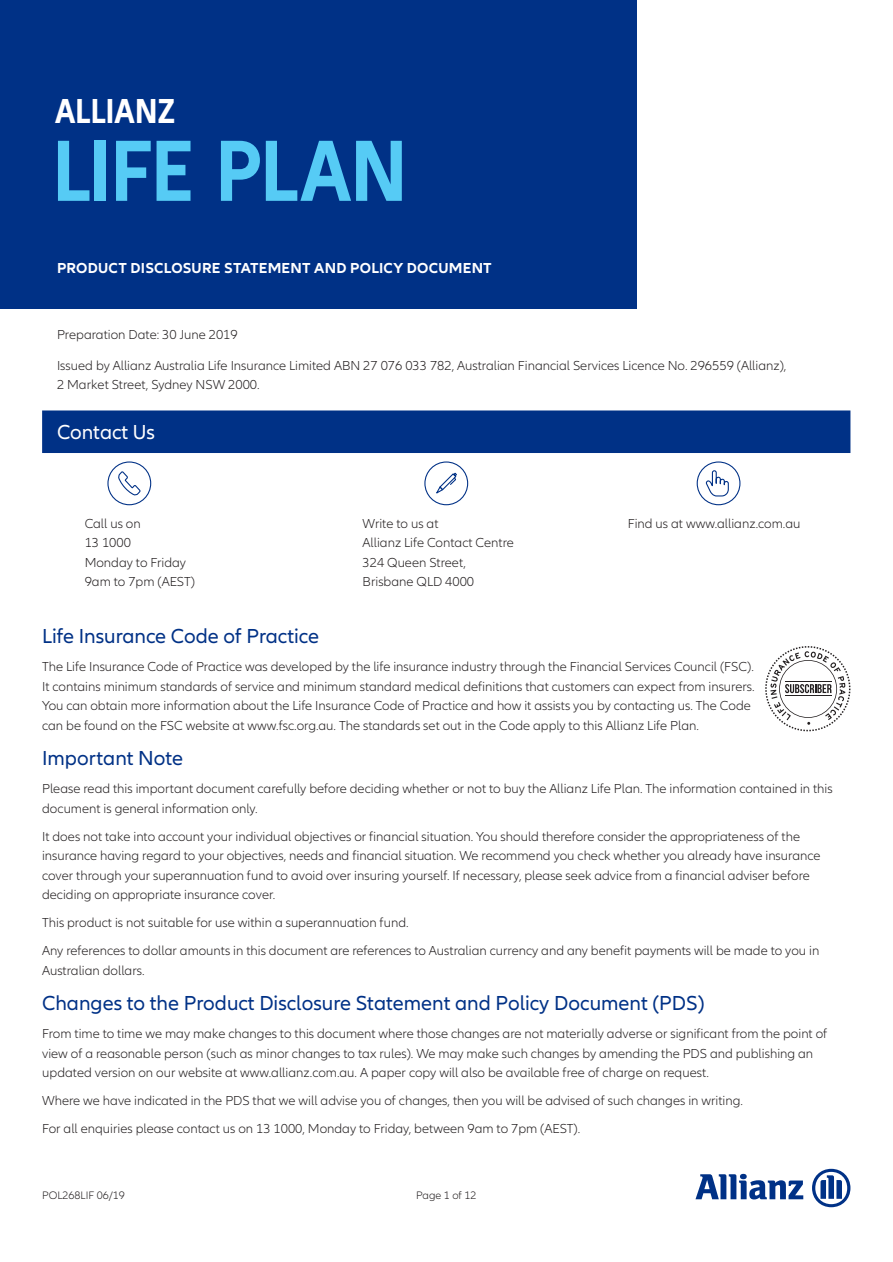
<style>
.page{position:relative;width:893px;height:1262px;background:#fff}
.page>*{position:absolute;margin:0;border:0;box-sizing:border-box;transform-origin:0 0}
.t1{font:700 condensed 90px "Allianz Neo";letter-spacing:-.005em;color:#56cbf5}
.t2{font:700 condensed 36px "Allianz Neo";letter-spacing:.005em;color:#fff}
.t3{font:21px "Allianz Neo";color:#003186}
.t4{font:21px "Allianz Neo";color:#fff}
.t5{font:700 15px "Allianz Neo";letter-spacing:.015em;color:#fff}
.t6{font:300 13.5px/19.5px "Allianz Neo";color:#231f20}
.t7{font:300 11.25px "Allianz Neo";color:#231f20}
</style>
<div class="page">
<div style="left:42px;top:410px;width:808px;height:43px;background:#003186"></div>
<div style="left:107px;top:461px;width:44px;height:44px;border:1px solid #003186;border-radius:50%"></div>
<svg style="left:118px;top:471px;width:23px;height:24px"></svg>
<div style="left:424px;top:461px;width:44px;height:44px;border:1px solid #003186;border-radius:50%"></div>
<svg style="left:436px;top:472px;width:21px;height:22px"></svg>
<div style="left:696px;top:461px;width:44px;height:44px;border:1px solid #003186;border-radius:50%"></div>
<svg style="left:705px;top:470px;width:24px;height:27px"></svg>
<svg style="left:695px;top:1174px;width:108px;height:25px"></svg>
<svg style="left:812px;top:1168px;width:38px;height:39px"></svg>
<svg style="left:765px;top:646px;width:85px;height:85px"></svg>
<div style="left:0;top:0;width:636px;height:309px;background:#003186"></div>
<h2 class="t2" style="left:55px;top:90px;width:122px">ALLIANZ</h2>
<h1 class="t1" style="left:53px;top:119px;width:355px">LIFE PLAN</h1>
<p class="t5" style="left:57px;top:259px;width:436px">PRODUCT DISCLOSURE STATEMENT AND POLICY DOCUMENT</p>
<p class="t6" style="left:57px;top:325px;width:182px">Preparation Date: 30 June 2019</p>
<p class="t6" style="left:57px;top:356px;width:730px">Issued by Allianz Australia Life Insurance Limited ABN 27 076 033 782, Australian Financial Services Licence No. 296559 (Allianz),<br>2 Market Street, Sydney NSW 2000.</p>
<h3 class="t4" style="left:57px;top:419px;width:100px">Contact Us</h3>
<p class="t6" style="left:85px;top:514px;width:112px">Call us on<br>13 1000<br>Monday to Friday<br>9am to 7pm (AEST)</p>
<p class="t6" style="left:362px;top:514px;width:153px">Write to us at<br>Allianz Life Contact Centre<br>324 Queen Street,<br>Brisbane QLD 4000</p>
<p class="t6" style="left:627px;top:514px;width:174px">Find us at www.allianz.com.au</p>
<h3 class="t3" style="left:42px;top:624px;width:278px">Life Insurance Code of Practice</h3>
<p class="t6" style="left:42px;top:657px;width:714px">The Life Insurance Code of Practice was developed by the life insurance industry through the Financial Services Council (FSC).<br>It contains minimum standards of service and minimum standard medical definitions that customers can expect from insurers.<br>You can obtain more information about the Life Insurance Code of Practice and how it assists you by contacting us. The Code can be found on the FSC website at www.fsc.org.au. The standards set out in the Code apply to this Allianz Life Plan.</p>
<h3 class="t3" style="left:42px;top:746px;width:143px">Important Note</h3>
<p class="t6" style="left:42px;top:779px;width:792px">Please read this important document carefully before deciding whether or not to buy the Allianz Life Plan. The information contained in this document is general information only.</p>
<p class="t6" style="left:42px;top:827px;width:779px">It does not take into account your individual objectives or financial situation. You should therefore consider the appropriateness of the insurance having regard to your objectives, needs and financial situation. We recommend you check whether you already have insurance cover through your superannuation fund to avoid over insuring yourself. If necessary, please seek advice from a financial adviser before deciding on appropriate insurance cover.</p>
<p class="t6" style="left:42px;top:909px;width:778px;line-height:28px">This product is not suitable for use within a superannuation fund.<br>Any references to dollar amounts in this document are references to Australian currency and any benefit payments will be made to you in</p>
<p class="t6" style="left:42px;top:961px;width:104px">Australian dollars.</p>
<h3 class="t3" style="left:42px;top:991px;width:664px">Changes to the Product Disclosure Statement and Policy Document (PDS)</h3>
<p class="t6" style="left:42px;top:1024px;width:786px">From time to time we may make changes to this document where those changes are not materially adverse or significant from the point of view of a reasonable person (such as minor changes to tax rules). We may make such changes by amending the PDS and publishing an updated version on our website at www.allianz.com.au. A paper copy will also be available free of charge on request.</p>
<p class="t6" style="left:42px;top:1087px;width:702px;line-height:28px">Where we have indicated in the PDS that we will advise you of changes, then you will be advised of such changes in writing.<br>For all enquiries please contact us on 13 1000, Monday to Friday, between 9am to 7pm (AEST).</p>
<p class="t7" style="left:42px;top:1189px;width:84px">POL268LIF 06/19</p>
<p class="t7" style="left:416px;top:1189px;width:62px">Page 1 of 12</p>
</div>
